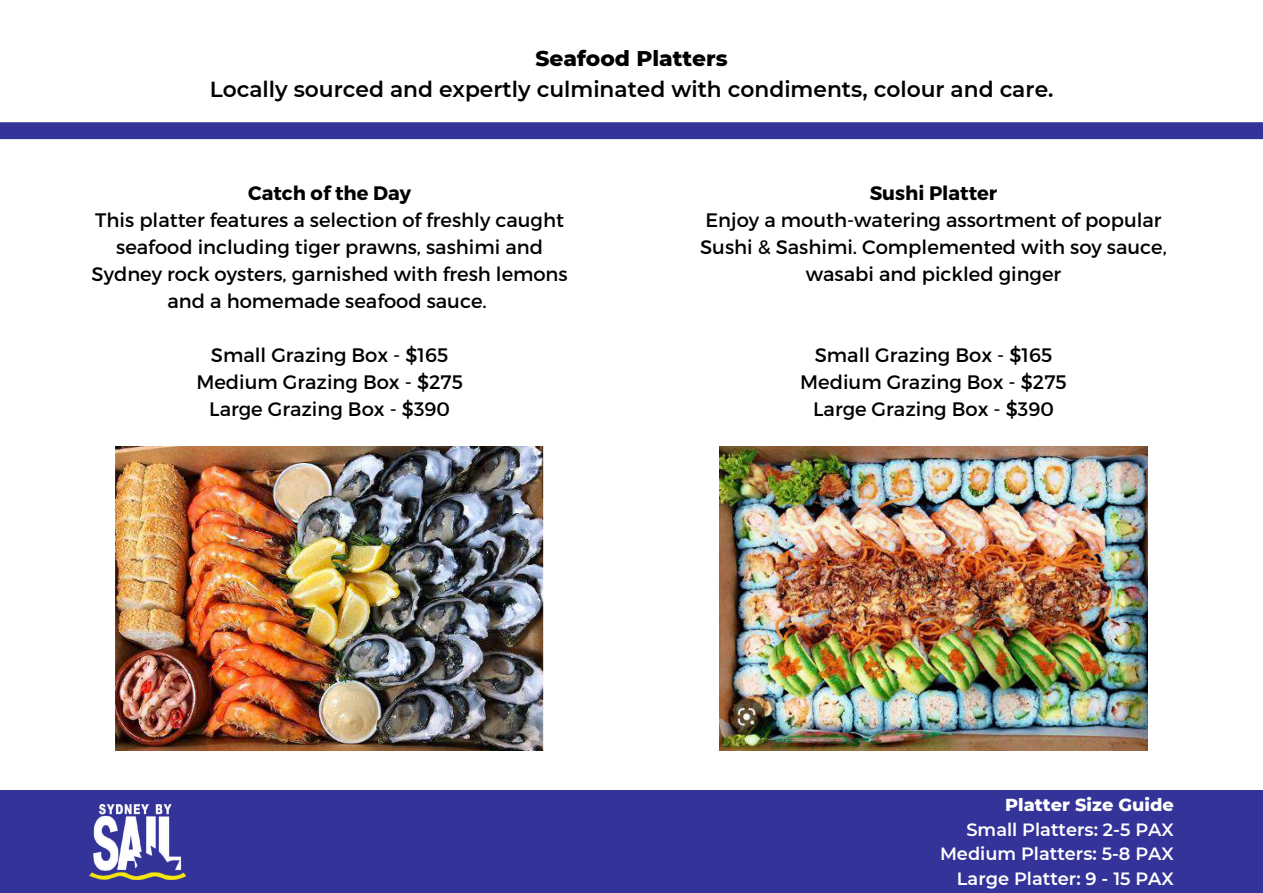
<style>
.page{position:relative;width:1263px;height:893px;background:#fff}
.page>*{position:absolute;margin:0;border:0;box-sizing:border-box;transform-origin:0 0}
.t1{font:600 21.75px "Montserrat";color:#000}
.t2{font:800 21.75px "Montserrat";color:#000}
.t3{font:19.5px/27px "Montserrat";color:#000;text-align:center}
.t4{font:700 19.5px "Montserrat";color:#000}
.t5{font:600 17.77px/24.5px "Montserrat";color:#fff;text-align:right}
.t6{font:800 17.77px "Montserrat";color:#fff}
</style>
<div class="page">
<div style="left:0;top:790px;width:1263px;height:103px;background:#339"></div>
<img style="left:89px;top:804px;width:97px;height:75px">
<img style="left:115px;top:447px;width:429px;height:303px">
<img style="left:719px;top:447px;width:428px;height:303px">
<div style="left:0;top:122px;width:1263px;height:17px;background:#339"></div>
<p class="t2" style="left:535px;top:45px;width:194px">Seafood Platters</p>
<p class="t1" style="left:210px;top:76px;width:845px">Locally sourced and expertly culminated with condiments, colour and care.</p>
<p class="t4" style="left:248px;top:180px;width:164px">Catch of the Day</p>
<p class="t3" style="left:92px;top:205px;width:478px">This platter features a selection of freshly caught seafood including tiger prawns, sashimi and Sydney rock oysters, garnished with fresh lemons and a homemade seafood sauce.</p>
<p class="t3" style="left:196px;top:340px;width:268px">Small Grazing Box - $165<br>Medium Grazing Box - $275<br>Large Grazing Box - $390</p>
<p class="t4" style="left:870px;top:180px;width:129px">Sushi Platter</p>
<p class="t3" style="left:700px;top:205px;width:468px">Enjoy a mouth-watering assortment of popular<br>Sushi &amp; Sashimi. Complemented with soy sauce, wasabi and pickled ginger</p>
<p class="t3" style="left:800px;top:340px;width:268px">Small Grazing Box - $165<br>Medium Grazing Box - $275<br>Large Grazing Box - $390</p>
<p class="t6" style="left:1005px;top:794px;width:170px">Platter Size Guide</p>
<p class="t5" style="left:940px;top:817px;width:235px">Small Platters: 2-5 PAX<br>Medium Platters: 5-8 PAX<br>Large Platter: 9 - 15 PAX</p>
</div>
